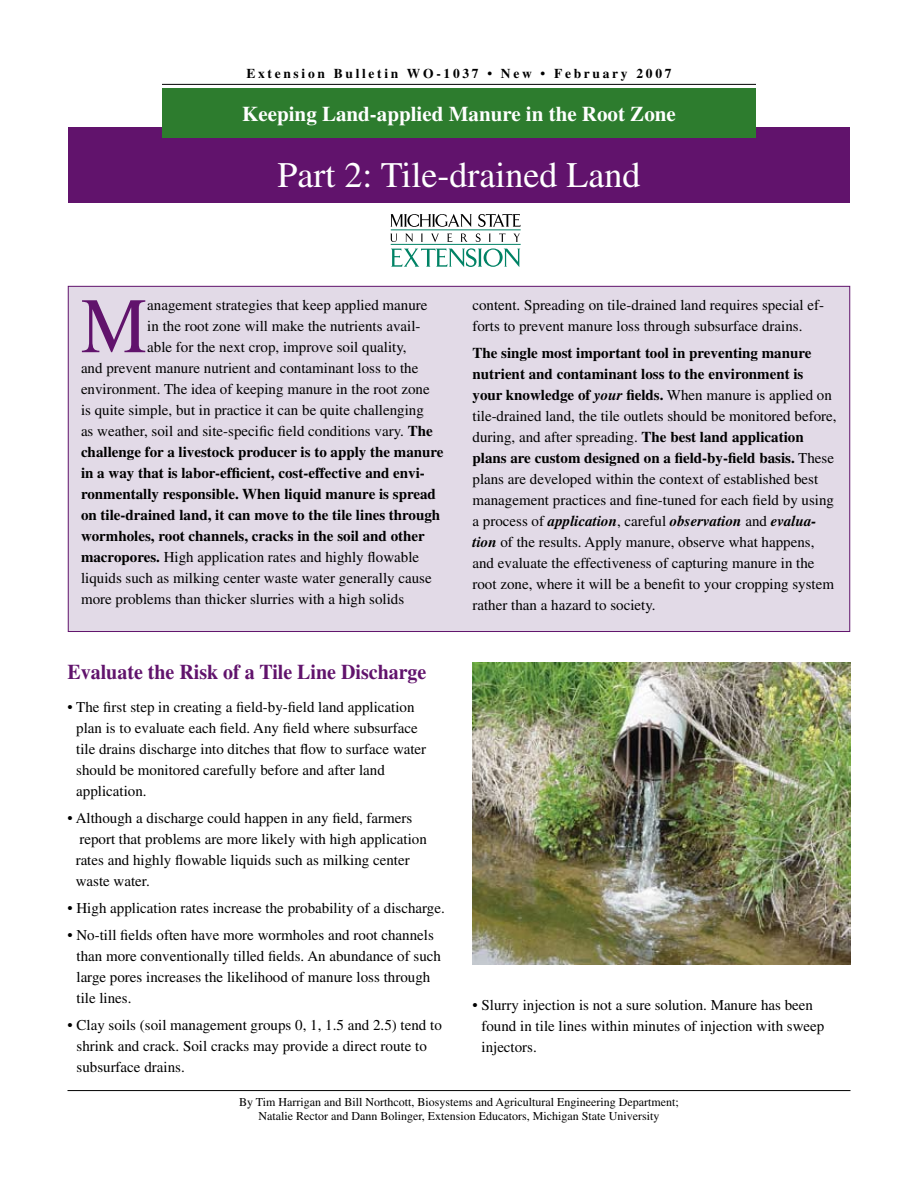
<style>
.page{position:relative;width:918px;height:1188px;background:#fff}
.page>*{position:absolute;margin:0;border:0;box-sizing:border-box;transform-origin:0 0}
.t1{font:78.45px "Times";color:#61136c;scale:.95 1}
.t2{font:36px "Times";color:#fff}
.t3{font:700 21px "Times";color:#fff}
.t4{font:700 21px "Times";color:#61136c;scale:.95 1}
.t5{font:15px/21px "Times";color:#000}
.t6{font:700 15px "Times";color:#000}
.t7{font:700 13.5px "Times";letter-spacing:.2em;color:#000}
.t8{font:12px/14.4px "Times";color:#000;text-align:center}
.s1{font-weight:700}
.s2{font-weight:700;font-style:italic}
</style>
<div class="page">
<div style="left:68px;top:286px;width:782px;height:346px;background:#e2dae7"></div>
<div style="left:68px;top:127px;width:782px;height:75px;background:#61136c"></div>
<div style="left:162px;top:88px;width:594px;height:50px;background:#2d7c2e"></div>
<hr style="left:162px;top:84px;width:594px;height:1px;background:#000">
<svg style="left:390px;top:214px;width:82px;height:13px"></svg>
<svg style="left:478px;top:214px;width:43px;height:13px"></svg>
<svg style="left:390px;top:234px;width:7px;height:8px"></svg>
<svg style="left:405px;top:234px;width:8px;height:8px"></svg>
<svg style="left:421px;top:234px;width:2px;height:8px"></svg>
<svg style="left:431px;top:234px;width:8px;height:8px"></svg>
<svg style="left:447px;top:234px;width:6px;height:8px"></svg>
<svg style="left:461px;top:234px;width:7px;height:8px"></svg>
<svg style="left:476px;top:233px;width:5px;height:9px"></svg>
<svg style="left:489px;top:234px;width:2px;height:8px"></svg>
<svg style="left:499px;top:234px;width:7px;height:8px"></svg>
<svg style="left:514px;top:234px;width:6px;height:8px"></svg>
<hr style="left:391px;top:230px;width:130px;height:1px;background:#008265">
<svg style="left:391px;top:248px;width:129px;height:19px"></svg>
<hr style="left:391px;top:244px;width:130px;height:1px;background:#008265">
<hr style="left:68px;top:1090px;width:782px;height:1px;background:#000">
<img style="left:472px;top:662px;width:378px;height:303px">
<p class="t7" style="left:246px;top:65px;width:427px">Extension Bulletin WO-1037 • New • February 2007</p>
<h3 class="t3" style="left:242px;top:102px;width:435px">Keeping Land-applied Manure in the Root Zone</h3>
<h2 class="t2" style="left:277px;top:155px;width:365px">Part 2: Tile-drained Land</h2>
<h1 class="t1" style="left:81px;top:282px;width:71px">M</h1>
<p class="t5" style="left:147px;top:295px;width:282px">anagement strategies that keep applied manure</p>
<p class="t5" style="left:147px;top:316px;width:275px">in the root zone will make the nutrients avail-</p>
<p class="t5" style="left:147px;top:337px;width:261px">able for the next crop, improve soil quality,</p>
<p class="t5" style="left:81px;top:358px;width:339px">and prevent manure nutrient and contaminant loss to the</p>
<p class="t5" style="left:81px;top:379px;width:350px">environment. The idea of keeping manure in the root zone</p>
<p class="t5" style="left:81px;top:400px;width:344px">is quite simple, but in practice it can be quite challenging</p>
<p class="t5" style="left:81px;top:421px;width:353px">as weather, soil and site-specific field conditions vary. <span class="s1">The</span></p>
<p class="t6" style="left:81px;top:443px;width:364px">challenge for a livestock producer is to apply the manure</p>
<p class="t6" style="left:81px;top:464px;width:345px">in a way that is labor-efficient, cost-effective and envi-</p>
<p class="t6" style="left:81px;top:485px;width:356px">ronmentally responsible. When liquid manure is spread</p>
<p class="t6" style="left:81px;top:506px;width:361px">on tile-drained land, it can move to the tile lines through</p>
<p class="t6" style="left:81px;top:527px;width:345px">wormholes, root channels, cracks in the soil and other</p>
<p class="t5" style="left:81px;top:547px;width:340px"><span class="s1">macropores.</span> High application rates and highly flowable</p>
<p class="t5" style="left:81px;top:568px;width:352px">liquids such as milking center waste water generally cause</p>
<p class="t5" style="left:81px;top:589px;width:325px">more problems than thicker slurries with a high solids</p>
<h3 class="t4" style="left:68px;top:660px;width:379px">Evaluate the Risk of a Tile Line Discharge</h3>
<p class="t5" style="left:76px;top:697px;width:352px;text-indent:-9px">• The first step in creating a field-by-field land application plan is to evaluate each field. Any field where subsurface tile drains discharge into ditches that flow to surface water should be monitored carefully before and after land application.</p>
<p class="t5" style="left:76px;top:808px;width:353px;text-indent:-8px">• Although a discharge could happen in any field, farmers report that problems are more likely with high application rates and highly flowable liquids such as milking center waste water.</p>
<p class="t5" style="left:68px;top:898px;width:379px">• High application rates increase the probability of a discharge.</p>
<p class="t5" style="left:76px;top:925px;width:366px;text-indent:-9px">• No-till fields often have more wormholes and root channels than more conventionally tilled fields. An abundance of such large pores increases the likelihood of manure loss through tile lines.</p>
<p class="t5" style="left:76px;top:1015px;width:367px;text-indent:-9px">• Clay soils (soil management groups 0, 1, 1.5 and 2.5) tend to shrink and crack. Soil cracks may provide a direct route to subsurface drains.</p>
<p class="t5" style="left:472px;top:294px;width:353px">content. Spreading on tile-drained land requires special ef&shy;forts to prevent manure loss through subsurface drains.</p>
<p class="t5" style="left:472px;top:342px;width:366px"><span class="s1">The single most important tool in preventing manure nutrient and contaminant loss to the environment is your knowledge of</span> <span class="s2">your</span> <span class="s1">fields.</span> When manure is applied on tile-drained land, the tile outlets should be monitored before, during, and after spreading. <span class="s1">The best land application plans are custom designed on a field-by-field basis.</span> These plans are developed within the context of established best management practices and fine-tuned for each field by using a process of <span class="s2">application</span>, careful <span class="s2">observation</span> and <span class="s2">evalua&shy;tion</span> of the results. Apply manure, observe what happens, and evaluate the effectiveness of capturing manure in the root zone, where it will be a benefit to your cropping system rather than a hazard to society.</p>
<p class="t5" style="left:481px;top:994px;width:344px;text-indent:-9px">• Slurry injection is not a sure solution. Manure has been found in tile lines within minutes of injection with sweep injectors.</p>
<p class="t8" style="left:239px;top:1095px;width:441px">By Tim Harrigan and Bill Northcott, Biosystems and Agricultural Engineering Department;<br>Natalie Rector and Dann Bolinger, Extension Educators, Michigan State University</p>
</div>
